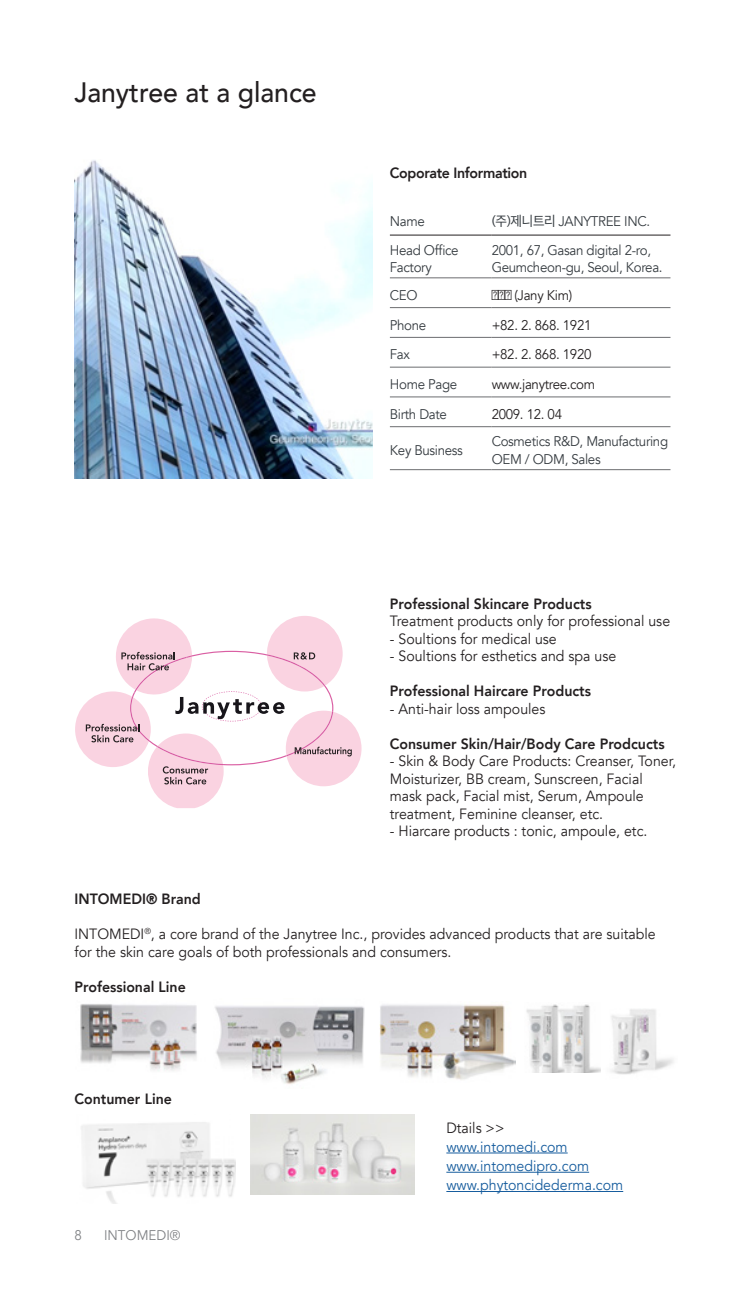
<style>
.page{position:relative;width:745px;height:1290px;background:#fff}
.page>*{position:absolute;margin:0;border:0;box-sizing:border-box;transform-origin:0 0}
.t1{font:500 28px "Avenir";color:#231f20;scale:.95 1}
.Basic_en{font:14.88px/17.5px "Avenir";color:#231f20;scale:.95 1}
.Basic_en-2{font:800 14.88px "Avenir";color:#231f20;scale:.95 1}
.Basic_en-3{font:14.88px "Avenir";color:#175d9e;scale:.95 1}
.H2_en{font:14.88px "Avenir";color:#231f20;scale:.95 1}
.H2_en-2{font:800 14.88px "Avenir";letter-spacing:-.025em;color:#231f20;scale:.95 1}
.H2_en-3{font:800 14.88px "Avenir";color:#231f20;scale:.95 1}
.BasicP_kr{font:14px/17.5px "Avenir";letter-spacing:-.025em;color:#353b40;scale:.95 1}
.Basic_en-4{font:14px "Avenir";letter-spacing:-.025em;color:#231f20;scale:.95 1}
.t2{font:14px "Avenir";color:#808285;scale:.95 1}
.s1{font-family:"Apple SD Gothic Neo"}
</style>
<div class="page">
<hr style="left:389px;top:277px;width:102px;height:1px;background:#6c6d70">
<hr style="left:491px;top:277px;width:179px;height:1px;background:#6c6d70">
<hr style="left:389px;top:307px;width:102px;height:1px;background:#6c6d70">
<hr style="left:491px;top:307px;width:179px;height:1px;background:#6c6d70">
<hr style="left:389px;top:337px;width:102px;height:1px;background:#6c6d70">
<hr style="left:491px;top:337px;width:179px;height:1px;background:#6c6d70">
<hr style="left:389px;top:367px;width:102px;height:1px;background:#6c6d70">
<hr style="left:491px;top:367px;width:179px;height:1px;background:#6c6d70">
<hr style="left:389px;top:396px;width:102px;height:1px;background:#6c6d70">
<hr style="left:491px;top:396px;width:179px;height:1px;background:#6c6d70">
<hr style="left:389px;top:426px;width:102px;height:1px;background:#6c6d70">
<hr style="left:491px;top:426px;width:179px;height:1px;background:#6c6d70">
<hr style="left:389px;top:469px;width:102px;height:1px;background:#6c6d70">
<hr style="left:491px;top:469px;width:179px;height:1px;background:#6c6d70">
<hr style="left:389px;top:235px;width:102px;height:1px;background:#231f20">
<hr style="left:491px;top:235px;width:179px;height:1px;background:#231f20">
<svg style="left:75px;top:616px;width:286px;height:192px"></svg>
<img style="left:80px;top:1004px;width:117px;height:67px">
<img style="left:215px;top:1006px;width:150px;height:78px">
<img style="left:526px;top:1004px;width:74px;height:68px">
<img style="left:600px;top:1009px;width:74px;height:66px">
<img style="left:379px;top:1004px;width:136px;height:76px">
<img style="left:81px;top:1122px;width:154px;height:82px">
<img style="left:250px;top:1114px;width:164px;height:81px">
<hr style="left:446px;top:1152px;width:121px;height:1px;background:#175d9e">
<hr style="left:446px;top:1172px;width:142px;height:1px;background:#175d9e">
<hr style="left:446px;top:1191px;width:176px;height:1px;background:#175d9e">
<img style="left:74px;top:160px;width:298px;height:319px">
<h1 class="t1" style="left:74px;top:68px;width:256px">Janytree at a glance</h1>
<p class="H2_en-2" style="left:389px;top:162px;width:146px">Coporate Information</p>
<p class="BasicP_kr" style="left:389px;top:212px;width:38px">Name</p>
<p class="BasicP_kr" style="left:491px;top:212px;width:168px"><span class="s1">(주)제니트리</span> JANYTREE INC.</p>
<p class="BasicP_kr" style="left:389px;top:241px;width:74px">Head Office<br>Factory</p>
<p class="BasicP_kr" style="left:491px;top:241px;width:181px">2001, 67, Gasan digital 2-ro,<br>Geumcheon-gu, Seoul, Korea.</p>
<p class="BasicP_kr" style="left:389px;top:286px;width:31px">CEO</p>
<p class="Basic_en-4" style="left:491px;top:287px;width:86px">김은주 (Jany Kim)</p>
<p class="BasicP_kr" style="left:389px;top:316px;width:40px">Phone</p>
<p class="Basic_en-4" style="left:491px;top:316px;width:106px">+82. 2. 868. 1921</p>
<p class="BasicP_kr" style="left:389px;top:346px;width:23px">Fax</p>
<p class="Basic_en-4" style="left:491px;top:346px;width:106px">+82. 2. 868. 1920</p>
<p class="BasicP_kr" style="left:389px;top:376px;width:72px">Home Page</p>
<p class="Basic_en-4" style="left:491px;top:376px;width:110px">www.janytree.com</p>
<p class="BasicP_kr" style="left:389px;top:405px;width:62px">Birth Date</p>
<p class="Basic_en-4" style="left:491px;top:406px;width:75px">2009. 12. 04</p>
<p class="BasicP_kr" style="left:389px;top:442px;width:78px">Key Business</p>
<p class="BasicP_kr" style="left:491px;top:433px;width:187px">Cosmetics R&amp;D, Manufacturing</p>
<p class="BasicP_kr" style="left:491px;top:451px;width:116px">OEM / ODM, Sales</p>
<p class="Basic_en-2" style="left:389px;top:592px;width:214px">Professional Skincare Products</p>
<p class="H2_en" style="left:389px;top:612px;width:296px">Treatment products only for professional use</p>
<p class="Basic_en" style="left:389px;top:630px;width:177px">- Soultions for medical use</p>
<p class="Basic_en" style="left:389px;top:647px;width:239px">- Soultions for esthetics and spa use</p>
<p class="Basic_en-2" style="left:389px;top:679px;width:213px">Professional Haircare Products</p>
<p class="Basic_en" style="left:389px;top:700px;width:165px">- Anti-hair loss ampoules</p>
<p class="Basic_en-2" style="left:389px;top:732px;width:290px">Consumer Skin/Hair/Body Care Prodcucts</p>
<p class="Basic_en" style="left:389px;top:752px;width:302px">- Skin &amp; Body Care Products: Creanser, Toner, Moisturizer, BB cream, Sunscreen, Facial mask pack, Facial mist, Serum, Ampoule treatment, Feminine cleanser, etc.</p>
<p class="Basic_en" style="left:389px;top:822px;width:272px">- Hiarcare products : tonic, ampoule, etc.</p>
<p class="H2_en-3" style="left:74px;top:887px;width:134px">INTOMEDI® Brand</p>
<h1 class="Basic_en" style="left:74px;top:925px;width:613px">INTOMEDI<sup>®</sup>, a core brand of the Janytree Inc., provides advanced products that are suitable for the skin care goals of both professionals and consumers.</h1>
<p class="Basic_en-2" style="left:74px;top:975px;width:119px">Professional Line</p>
<p class="Basic_en-2" style="left:74px;top:1087px;width:104px">Contumer Line</p>
<p class="t2" style="left:74px;top:1226px;width:9px">8</p>
<p class="t2" style="left:104px;top:1226px;width:82px">INTOMEDI®</p>
<p class="Basic_en" style="left:446px;top:1119px;width:63px">Dtails &gt;&gt;</p>
<p class="Basic_en-3" style="left:446px;top:1138px;width:129px">www.intomedi.com</p>
<p class="Basic_en-3" style="left:446px;top:1157px;width:152px">www.intomedipro.com</p>
<p class="Basic_en-3" style="left:446px;top:1176px;width:187px">www.phytoncidederma.com</p>
</div>
